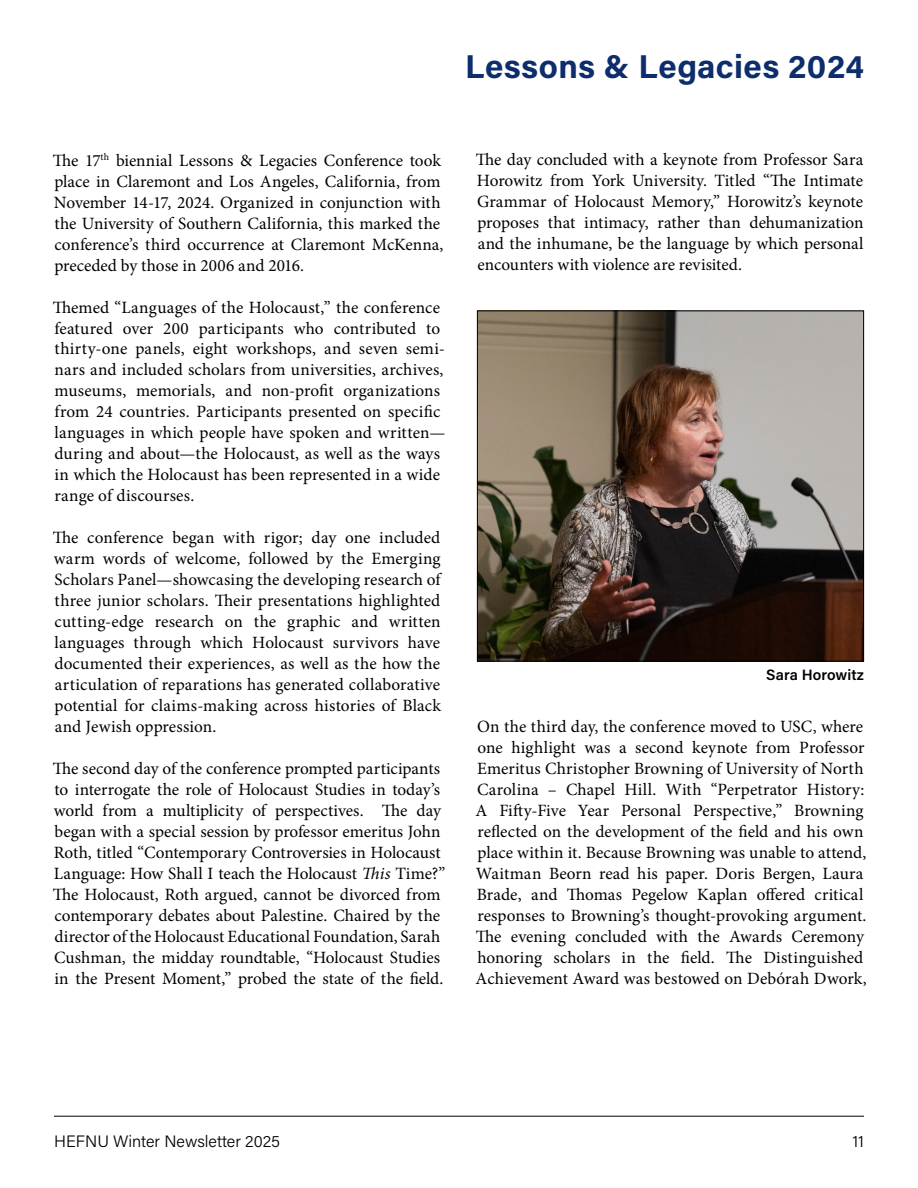
<style>
.page{position:relative;width:918px;height:1188px;background:#fff}
.page>*{position:absolute;margin:0;border:0;box-sizing:border-box;transform-origin:0 0}
.t1{font:700 33px "Acumin Pro";letter-spacing:.015em;color:#0d2d6c}
.t2{font:17.25px/21px "Minion Pro";color:#000}
.t3{font:300 16.5px "Acumin Pro";color:#000}
.t4{font:600 15px "Acumin Pro";color:#000}
.s1{font-style:italic}
</style>
<div class="page">
<hr style="left:54px;top:1116px;width:810px;height:1px;background:#000">
<img style="left:479px;top:312px;width:383px;height:348px">
<div style="left:477px;top:310px;width:387px;height:352px;border:1px solid #000"></div>
<h1 class="t1" style="left:465px;top:44px;width:400px">Lessons &amp; Legacies 2024</h1>
<p class="t2" style="left:53px;top:150px;width:392px">The 17<sup>th</sup> biennial Lessons &amp; Legacies Conference took place in Claremont and Los Angeles, California, from November 14-17, 2024. Organized in conjunction with the University of Southern California, this marked the conference’s third occurrence at Claremont McKenna, preceded by those in 2006 and 2016.</p>
<p class="t2" style="left:53px;top:297px;width:394px">Themed “Languages of the Holocaust,” the conference featured over 200 participants who contributed to thirty-one panels, eight workshops, and seven semi&shy;nars and included scholars from universities, archives, museums, memorials, and non-profit organizations from 24 countries. Participants presented on specific languages in which people have spoken and written— during and about—the Holocaust, as well as the ways in which the Holocaust has been represented in a wide range of discourses.</p>
<p class="t2" style="left:53px;top:528px;width:390px;text-align:justify">The conference began with rigor; day one included warm words of welcome, followed by the Emerging Scholars Panel—showcasing the developing research of three junior scholars. Their presentations highlighted cutting-edge research on the graphic and written languages through which Holocaust survivors have documented their experiences, as well as the how the articulation of reparations has generated collaborative potential for claims-making across histories of Black and Jewish oppression.</p>
<p class="t2" style="left:53px;top:758px;width:394px">The second day of the conference prompted participants to interrogate the role of Holocaust Studies in today’s world from a multiplicity of perspectives. The day began with a special session by professor emeritus John Roth, titled “Contemporary Controversies in Holocaust Language: How Shall I teach the Holocaust <span class="s1">This</span> Time?” The Holocaust, Roth argued, cannot be divorced from contemporary debates about Palestine. Chaired by the director of the Holocaust Educational Foundation, Sarah Cushman, the midday roundtable, “Holocaust Studies in the Present Moment,” probed the state of the field.</p>
<p class="t2" style="left:476px;top:149px;width:389px;text-align:justify">The day concluded with a keynote from Professor Sara Horowitz from York University. Titled “The Intimate Grammar of Holocaust Memory,” Horowitz’s keynote proposes that intimacy, rather than dehumanization and the inhumane, be the language by which personal encounters with violence are revisited.</p>
<p class="t4" style="left:766px;top:664px;width:99px">Sara Horowitz</p>
<p class="t2" style="left:476px;top:716px;width:392px">On the third day, the conference moved to USC, where one highlight was a second keynote from Professor Emeritus Christopher Browning of University of North Carolina – Chapel Hill. With “Perpetrator History:<br>A Fifty-Five Year Personal Perspective,” Browning reflected on the development of the field and his own place within it. Because Browning was unable to attend, Waitman Beorn read his paper. Doris Bergen, Laura Brade, and Thomas Pegelow Kaplan offered critical responses to Browning’s thought-provoking argument.<br>The evening concluded with the Awards Ceremony honoring scholars in the field. The Distinguished Achievement Award was bestowed on Debórah Dwork,</p>
<p class="t3" style="left:54px;top:1130px;width:228px">HEFNU Winter Newsletter 2025</p>
<p class="t3" style="left:853px;top:1130px;width:13px">11</p>
</div>
